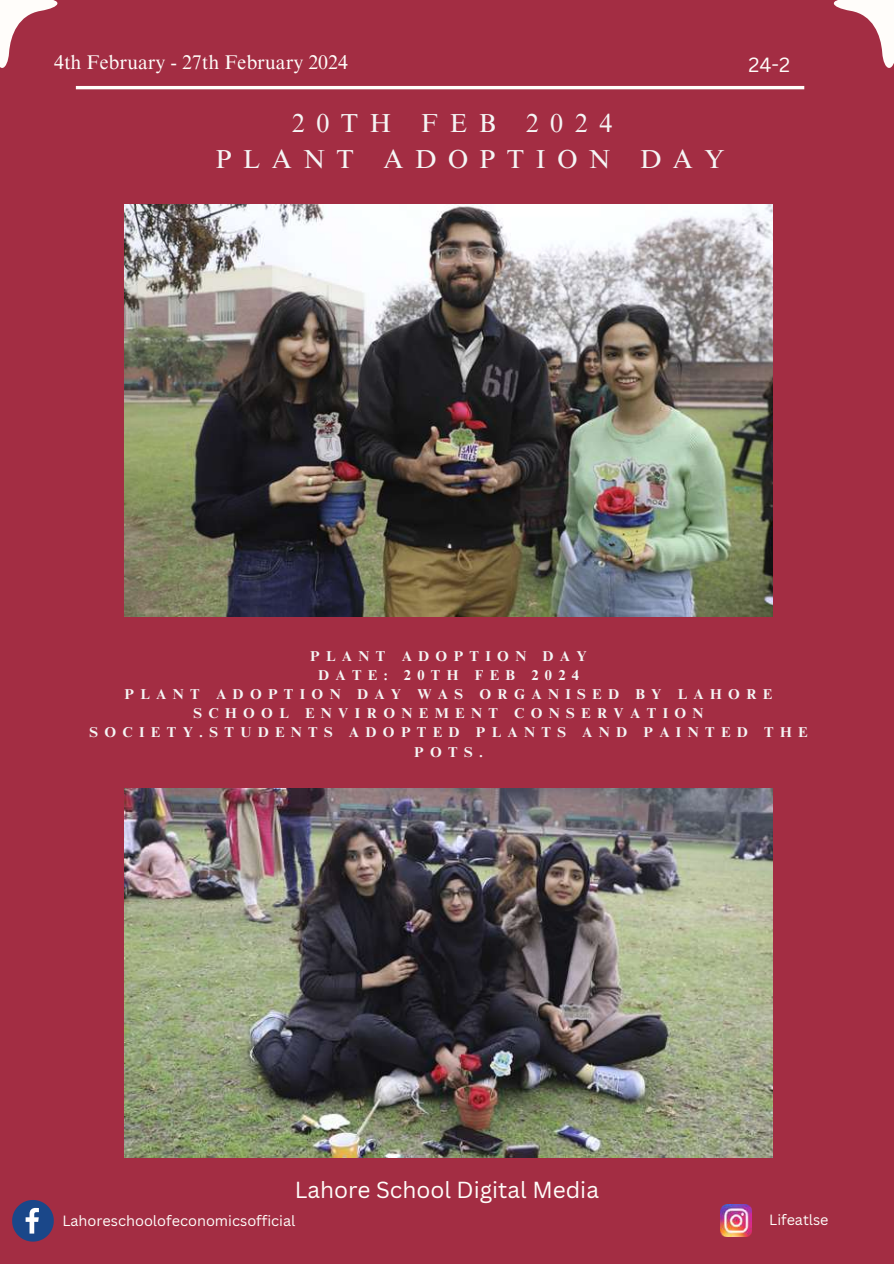
<style>
.page{position:relative;width:894px;height:1264px;background:#fff}
.page>*{position:absolute;margin:0;border:0;box-sizing:border-box;transform-origin:0 0}
.t1{font:26.1px/36.2px "Times NRMT Pro";letter-spacing:.445em;color:#f5f5f5}
.t2{font:22.65px "Canva Sans";color:#fffdfa}
.t3{font:19.95px "Canva Sans";color:#fffdfa}
.t4{font:19.8px "Times NRMT Pro";color:#fffdfa}
.t5{font:14.4px "Canva Sans";color:#fffdfa}
.t6{font:700 14.25px/19.2px "Times NRMT Pro";letter-spacing:.44em;color:#f5f5f5;text-align:center}
</style>
<div class="page">
<div style="left:0;top:0;width:893px;height:1263px;background:#a32d43"></div>
<hr style="left:76px;top:86px;width:728px;height:3px;background:#fffdfa">
<svg style="left:833px;top:0;width:60px;height:68px"></svg>
<svg style="left:0;top:0;width:58px;height:68px"></svg>
<svg style="left:12px;top:1200px;width:42px;height:41px"></svg>
<img style="left:720px;top:1204px;width:31px;height:32px">
<img style="left:124px;top:788px;width:648px;height:369px">
<img style="left:124px;top:204px;width:648px;height:412px">
<h3 class="t4" style="left:54px;top:55px;width:295px">4th February - 27th February 2024</h3>
<h1 class="t1" style="left:215px;top:108px;width:510px;text-indent:76px">20TH FEB 2024<br>PLANT ADOPTION DAY</h1>
<h3 class="t3" style="left:748px;top:51px;width:43px">24-2</h3>
<p class="t6" style="left:89px;top:648px;width:719px">PLANT ADOPTION DAY<br>DATE: 20TH FEB 2024<br>PLANT ADOPTION DAY WAS ORGANISED BY LAHORE<br>SCHOOL ENVIRONEMENT CONSERVATION<br>SOCIETY.STUDENTS ADOPTED PLANTS AND PAINTED THE<br>POTS.</p>
<h2 class="t2" style="left:294px;top:1173px;width:305px">Lahore School Digital Media</h2>
<p class="t5" style="left:62px;top:1210px;width:234px">Lahoreschoolofeconomicsofficial</p>
<p class="t5" style="left:769px;top:1210px;width:61px">Lifeatlse</p>
</div>
